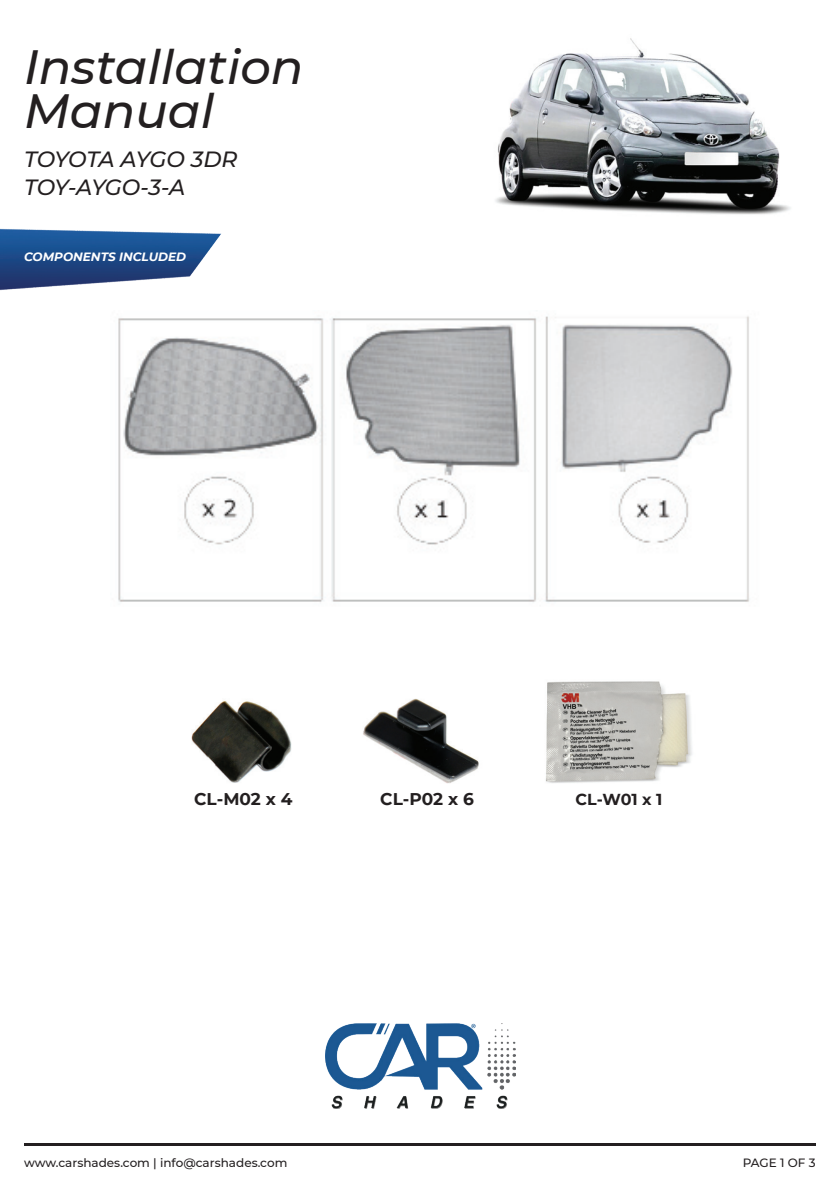
<style>
.page{position:relative;width:840px;height:1191px;background:#fff}
.page>*{position:absolute;margin:0;border:0;box-sizing:border-box;transform-origin:0 0}
.t1{font:italic 500 48px/44px "Montserrat";color:#231f20}
.t2{font:italic 500 22px/28px "Montserrat";letter-spacing:-.03em;color:#231f20}
.t3{font:700 17px "Montserrat";color:#231f20}
.t4{font:700 15.8px "Montserrat";color:#231f20}
.t5{font:500 12px "Montserrat";color:#231f20}
.t6{font:italic 700 12px "Montserrat";color:#fff}
</style>
<div class="page">
<img style="left:495px;top:38px;width:296px;height:177px">
<img style="left:0;top:228px;width:221px;height:63px">
<img style="left:118px;top:316px;width:632px;height:286px">
<img style="left:325px;top:1023px;width:189px;height:85px">
<hr style="left:24px;top:1143px;width:791px;height:2px;background:#231f20">
<img style="left:191px;top:701px;width:101px;height:82px">
<img style="left:363px;top:698px;width:116px;height:86px">
<img style="left:545px;top:681px;width:147px;height:102px">
<h1 class="t1" style="left:24px;top:43px;width:281px">Installation<br>Manual</h1>
<h2 class="t2" style="left:24px;top:145px;width:215px">TOYOTA AYGO 3DR<br>TOY-AYGO-3-A</h2>
<p class="t6" style="left:24px;top:248px;width:163px">COMPONENTS INCLUDED</p>
<h3 class="t3" style="left:194px;top:787px;width:100px">CL-M02 x 4</h3>
<h3 class="t3" style="left:380px;top:787px;width:95px">CL-P02 x 6</h3>
<h3 class="t4" style="left:575px;top:787px;width:88px">CL-W01 x 1</h3>
<p class="t5" style="left:24px;top:1153px;width:265px">www.carshades.com | info@carshades.com</p>
<p class="t5" style="left:742px;top:1153px;width:74px">PAGE 1 OF 3</p>
</div>
